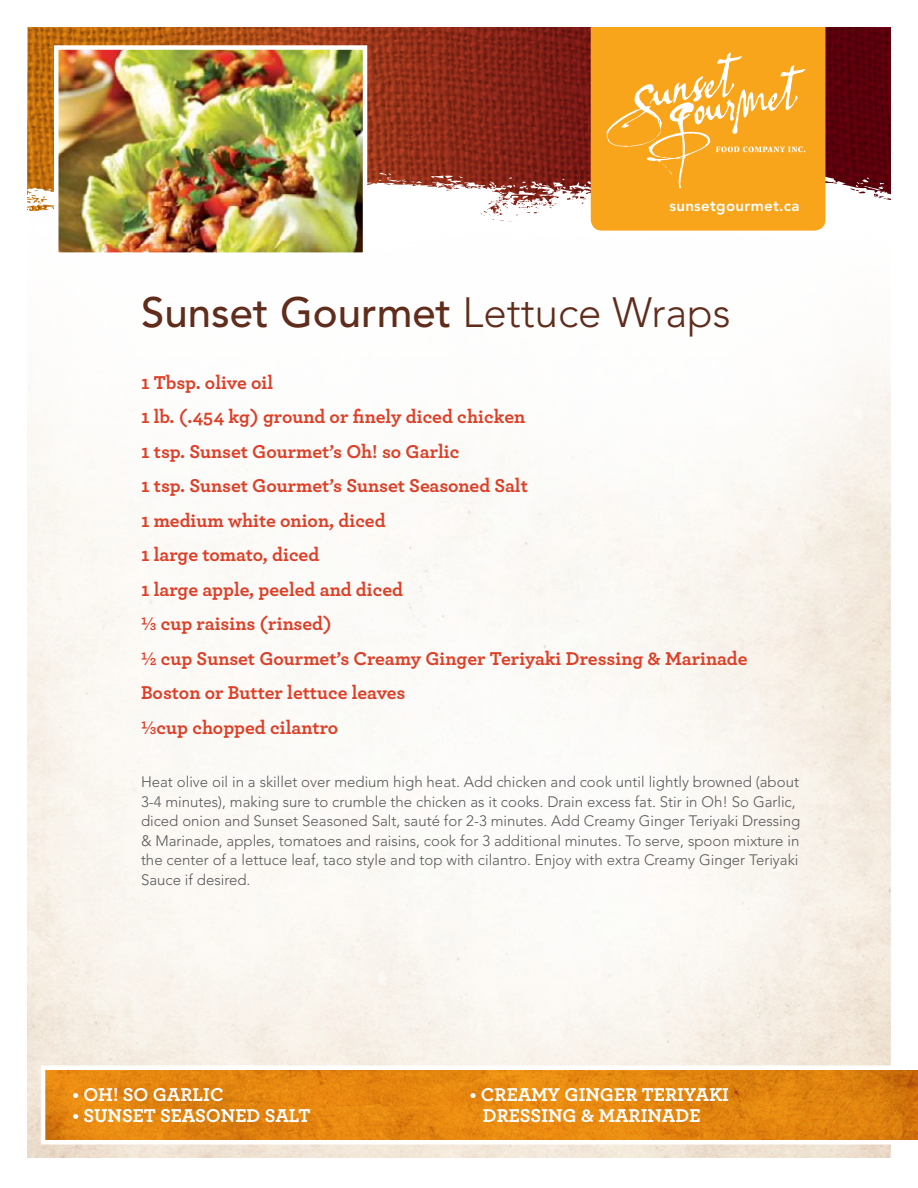
<style>
.page{position:relative;width:918px;height:1188px;background:#fff}
.page>*{position:absolute;margin:0;border:0;box-sizing:border-box;transform-origin:0 0}
.t1{font:500 42px "Avenir LT Std";color:#602c1b}
.Ingredients{font:700 19.5px "Archer";color:#dd3f27}
.Product_List-footer{font:700 19.5px/21px "Archer";color:#fff}
.Directions{font:300 15px/19.5px "Avenir LT Std";color:#57585a}
.t2{font:800 15px "Avenir LT Std";letter-spacing:.02em;color:#fff}
.s1{font-weight:300}
</style>
<div class="page">
<img style="left:27px;top:27px;width:864px;height:25px">
<div style="left:591px;top:27px;width:234px;height:25px;background:#f9a51b"></div>
<svg style="left:27px;top:52px;width:864px;height:179px;background:#c67b3d"></svg>
<svg style="left:41px;top:1065px;width:877px;height:75px;background:#e48d20"></svg>
<img style="left:59px;top:50px;width:303px;height:202px">
<div style="left:54px;top:45px;width:313px;height:212px;border:4px solid #fff"></div>
<p class="t2" style="left:669px;top:197px;width:132px">sunsetgourmet.ca</p>
<p class="t1" style="left:141px;top:288px;width:591px">Sunset Gourmet <span class="s1">Lettuce Wraps</span></p>
<p class="Ingredients" style="left:141px;top:367px;width:134px">1 Tbsp. olive oil</p>
<p class="Ingredients" style="left:141px;top:401px;width:386px">1 lb. (.454 kg) ground or finely diced chicken</p>
<p class="Ingredients" style="left:141px;top:436px;width:320px">1 tsp. Sunset Gourmet’s Oh! so Garlic</p>
<p class="Ingredients" style="left:141px;top:470px;width:388px">1 tsp. Sunset Gourmet’s Sunset Seasoned Salt</p>
<p class="Ingredients" style="left:141px;top:505px;width:246px">1 medium white onion, diced</p>
<p class="Ingredients" style="left:141px;top:539px;width:180px">1 large tomato, diced</p>
<p class="Ingredients" style="left:141px;top:574px;width:264px">1 large apple, peeled and diced</p>
<p class="Ingredients" style="left:141px;top:608px;width:192px">⅓ cup raisins (rinsed)</p>
<p class="Ingredients" style="left:141px;top:643px;width:608px">½ cup Sunset Gourmet’s Creamy Ginger Teriyaki Dressing &amp; Marinade</p>
<p class="Ingredients" style="left:141px;top:677px;width:266px">Boston or Butter lettuce leaves</p>
<p class="Ingredients" style="left:141px;top:712px;width:199px">⅓cup chopped cilantro</p>
<p class="Directions" style="left:141px;top:772px;width:661px">Heat olive oil in a skillet over medium high heat. Add chicken and cook until lightly browned (about 3-4 minutes), making sure to crumble the chicken as it cooks. Drain excess fat. Stir in Oh! So Garlic, diced onion and Sunset Seasoned Salt, sauté for 2-3 minutes. Add Creamy Ginger Teriyaki Dressing &amp; Marinade, apples, tomatoes and raisins, cook for 3 additional minutes. To serve, spoon mixture in the center of a lettuce leaf, taco style and top with cilantro. Enjoy with extra Creamy Ginger Teriyaki Sauce if desired.</p>
<p class="Product_List-footer" style="left:72px;top:1083px;width:153px">• OH! SO GARLIC</p>
<p class="Product_List-footer" style="left:72px;top:1104px;width:240px">• SUNSET SEASONED SALT</p>
<p class="Product_List-footer" style="left:483px;top:1083px;width:248px;text-indent:-13px">• CREAMY GINGER TERIYAKI<br>DRESSING &amp; MARINADE</p>
</div>
